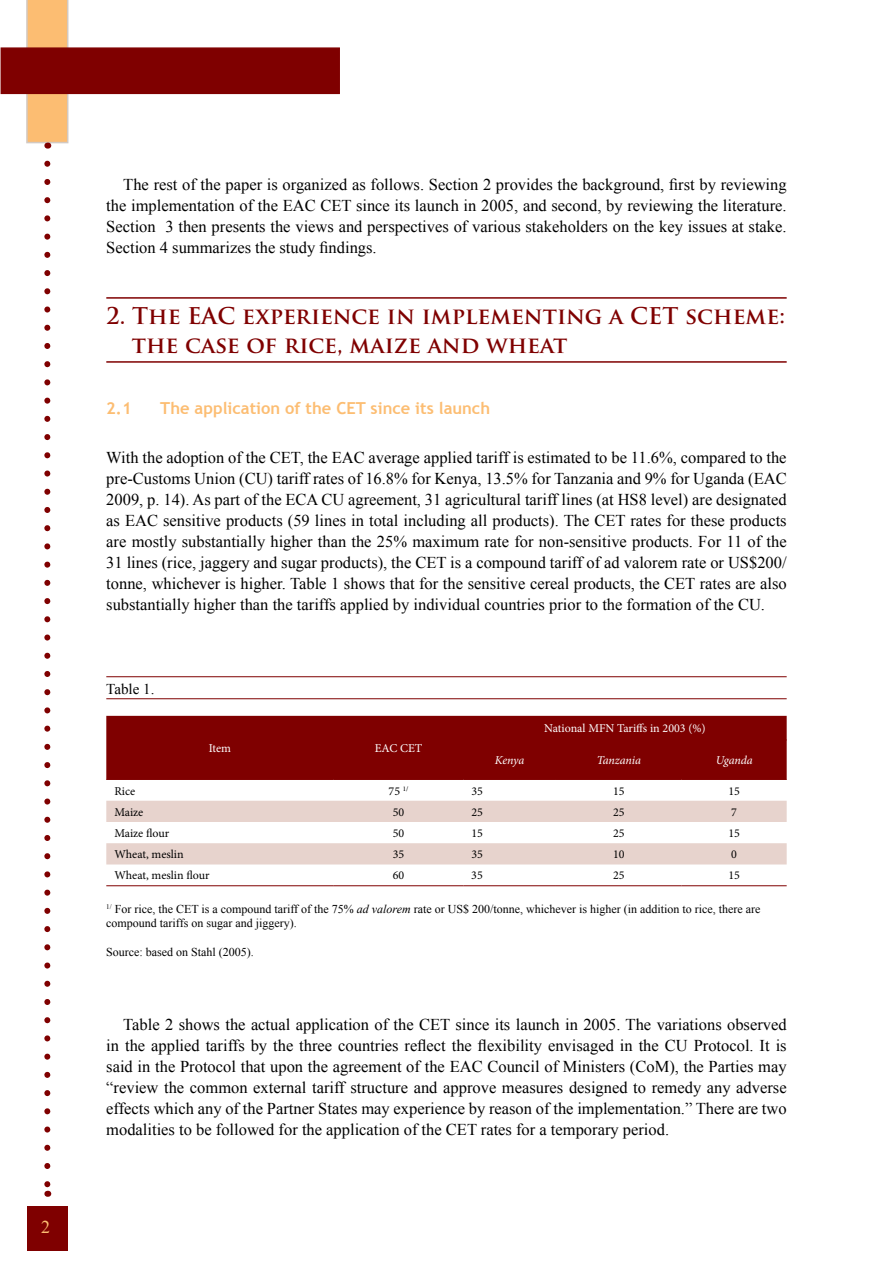
<style>
.page{position:relative;width:893px;height:1263px;background:#fff}
.page>*{position:absolute;margin:0;border:0;box-sizing:border-box;transform-origin:0 0}
.t1{font:700 22.5px/28.5px "Trajan Pro";color:#7f0000}
.t2{font:18px "Times New Roman";color:#fcbd72}
.t3{font:16.5px/21px "Times New Roman";color:#000;text-align:justify}
.t4{font:700 16.5px "Trebuchet MS";color:#fcbd72}
.t5{font:15px "Times New Roman";color:#000}
.t6{font:12px/14.4px "Times New Roman";color:#000}
.t7{font:12px "Minion Pro";color:#000}
.t8{font:12px "Minion Pro";color:#fff}
.t9{font:italic 12px "Minion Pro";letter-spacing:-.01em;color:#fff}
.s1{font-style:italic}
</style>
<div class="page">
<div style="left:27px;top:1206px;width:41px;height:45px;background:#7f0000"></div>
<div style="left:1px;top:47px;width:339px;height:47px;background:#7f0000;border:2px solid #7f0000"></div>
<svg style="left:44px;top:164px;width:6px;height:1021px"></svg>
<svg style="left:26px;top:0;width:42px;height:149px"></svg>
<hr style="left:106px;top:297px;width:681px;height:2px;background:#7f0000">
<hr style="left:106px;top:361px;width:681px;height:2px;background:#7f0000">
<hr style="left:106px;top:676px;width:681px;height:1px;background:#7f0000">
<hr style="left:106px;top:698px;width:681px;height:1px;background:#7f0000">
<div style="left:106px;top:716px;width:681px;height:63px;background:#7f0000"></div>
<div style="left:106px;top:801px;width:681px;height:21px;background:#e7d3cd"></div>
<div style="left:106px;top:843px;width:681px;height:21px;background:#e7d3cd"></div>
<hr style="left:106px;top:779px;width:228px;height:1px;background:#7f0000">
<hr style="left:334px;top:779px;width:129px;height:1px;background:#7f0000">
<hr style="left:106px;top:885px;width:228px;height:1px;background:#7f0000">
<hr style="left:334px;top:885px;width:129px;height:1px;background:#7f0000">
<hr style="left:463px;top:885px;width:93px;height:1px;background:#7f0000">
<hr style="left:556px;top:885px;width:126px;height:1px;background:#7f0000">
<hr style="left:682px;top:885px;width:105px;height:1px;background:#7f0000">
<hr style="left:463px;top:740px;width:93px;height:1px;background:#7f0000">
<hr style="left:556px;top:740px;width:126px;height:1px;background:#7f0000">
<hr style="left:682px;top:740px;width:105px;height:1px;background:#7f0000">
<hr style="left:463px;top:779px;width:93px;height:1px;background:#7f0000">
<hr style="left:556px;top:779px;width:126px;height:1px;background:#7f0000">
<hr style="left:682px;top:779px;width:105px;height:1px;background:#7f0000">
<p class="t2" style="left:41px;top:1214px;width:10px">2</p>
<p class="t3" style="left:106px;top:174px;width:682px;text-indent:17px">The rest of the paper is organized as follows. Section 2 provides the background, first by reviewing the implementation of the EAC CET since its launch in 2005, and second, by reviewing the literature.<br>Section 3 then presents the views and perspectives of various stakeholders on the key issues at stake.<br>Section 4 summarizes the study findings.</p>
<h1 class="t1" style="left:132px;top:302px;width:655px;text-indent:-26px">2. The EAC experience in implementing a CET scheme: the case of rice, maize and wheat</h1>
<p class="t4" style="left:106px;top:398px;width:27px">2.1</p>
<p class="t4" style="left:160px;top:398px;width:331px">The application of the CET since its launch</p>
<p class="t3" style="left:106px;top:447px;width:682px">With the adoption of the CET, the EAC average applied tariff is estimated to be 11.6%, compared to the pre-Customs Union (CU) tariff rates of 16.8% for Kenya, 13.5% for Tanzania and 9% for Uganda (EAC 2009, p. 14). As part of the ECA CU agreement, 31 agricultural tariff lines (at HS8 level) are designated as EAC sensitive products (59 lines in total including all products). The CET rates for these products are mostly substantially higher than the 25% maximum rate for non-sensitive products. For 11 of the 31 lines (rice, jaggery and sugar products), the CET is a compound tariff of ad valorem rate or US$200/ tonne, whichever is higher. Table 1 shows that for the sensitive cereal products, the CET rates are also substantially higher than the tariffs applied by individual countries prior to the formation of the CU.</p>
<p class="t5" style="left:106px;top:679px;width:50px">Table 1.</p>
<p class="t8" style="left:209px;top:740px;width:24px">Item</p>
<p class="t8" style="left:375px;top:740px;width:49px">EAC CET</p>
<p class="t8" style="left:544px;top:720px;width:163px">National MFN Tariffs in 2003 (%)</p>
<p class="t9" style="left:495px;top:752px;width:31px">Kenya</p>
<p class="t9" style="left:597px;top:752px;width:46px">Tanzania</p>
<p class="t9" style="left:716px;top:752px;width:38px">Uganda</p>
<p class="t7" style="left:114px;top:783px;width:22px">Rice</p>
<p class="t7" style="left:389px;top:783px;width:21px">75 <sup>1/</sup></p>
<p class="t7" style="left:471px;top:783px;width:13px">35</p>
<p class="t7" style="left:613px;top:783px;width:13px">15</p>
<p class="t7" style="left:728px;top:783px;width:13px">15</p>
<p class="t7" style="left:114px;top:804px;width:31px">Maize</p>
<p class="t7" style="left:393px;top:804px;width:13px">50</p>
<p class="t7" style="left:471px;top:804px;width:13px">25</p>
<p class="t7" style="left:613px;top:804px;width:13px">25</p>
<p class="t7" style="left:731px;top:804px;width:7px">7</p>
<p class="t7" style="left:114px;top:825px;width:56px">Maize flour</p>
<p class="t7" style="left:393px;top:825px;width:13px">50</p>
<p class="t7" style="left:471px;top:825px;width:13px">15</p>
<p class="t7" style="left:613px;top:825px;width:13px">25</p>
<p class="t7" style="left:728px;top:825px;width:13px">15</p>
<p class="t7" style="left:114px;top:846px;width:71px">Wheat, meslin</p>
<p class="t7" style="left:393px;top:846px;width:13px">35</p>
<p class="t7" style="left:471px;top:846px;width:13px">35</p>
<p class="t7" style="left:613px;top:846px;width:13px">10</p>
<p class="t7" style="left:731px;top:846px;width:7px">0</p>
<p class="t7" style="left:114px;top:867px;width:97px">Wheat, meslin flour</p>
<p class="t7" style="left:393px;top:867px;width:13px">60</p>
<p class="t7" style="left:471px;top:867px;width:13px">35</p>
<p class="t7" style="left:613px;top:867px;width:13px">25</p>
<p class="t7" style="left:728px;top:867px;width:13px">15</p>
<p class="t6" style="left:106px;top:901px;width:656px"><sup>1/</sup> For rice, the CET is a compound tariff of the 75% <span class="s1">ad valorem</span> rate or US$ 200/tonne, whichever is higher (in addition to rice, there are compound tariffs on sugar and jiggery).</p>
<p class="t6" style="left:106px;top:944px;width:149px">Source: based on Stahl (2005).</p>
<p class="t3" style="left:106px;top:1014px;width:682px;text-indent:17px">Table 2 shows the actual application of the CET since its launch in 2005. The variations observed in the applied tariffs by the three countries reflect the flexibility envisaged in the CU Protocol. It is said in the Protocol that upon the agreement of the EAC Council of Ministers (CoM), the Parties may “review the common external tariff structure and approve measures designed to remedy any adverse effects which any of the Partner States may experience by reason of the implementation.” There are two modalities to be followed for the application of the CET rates for a temporary period.</p>
</div>
